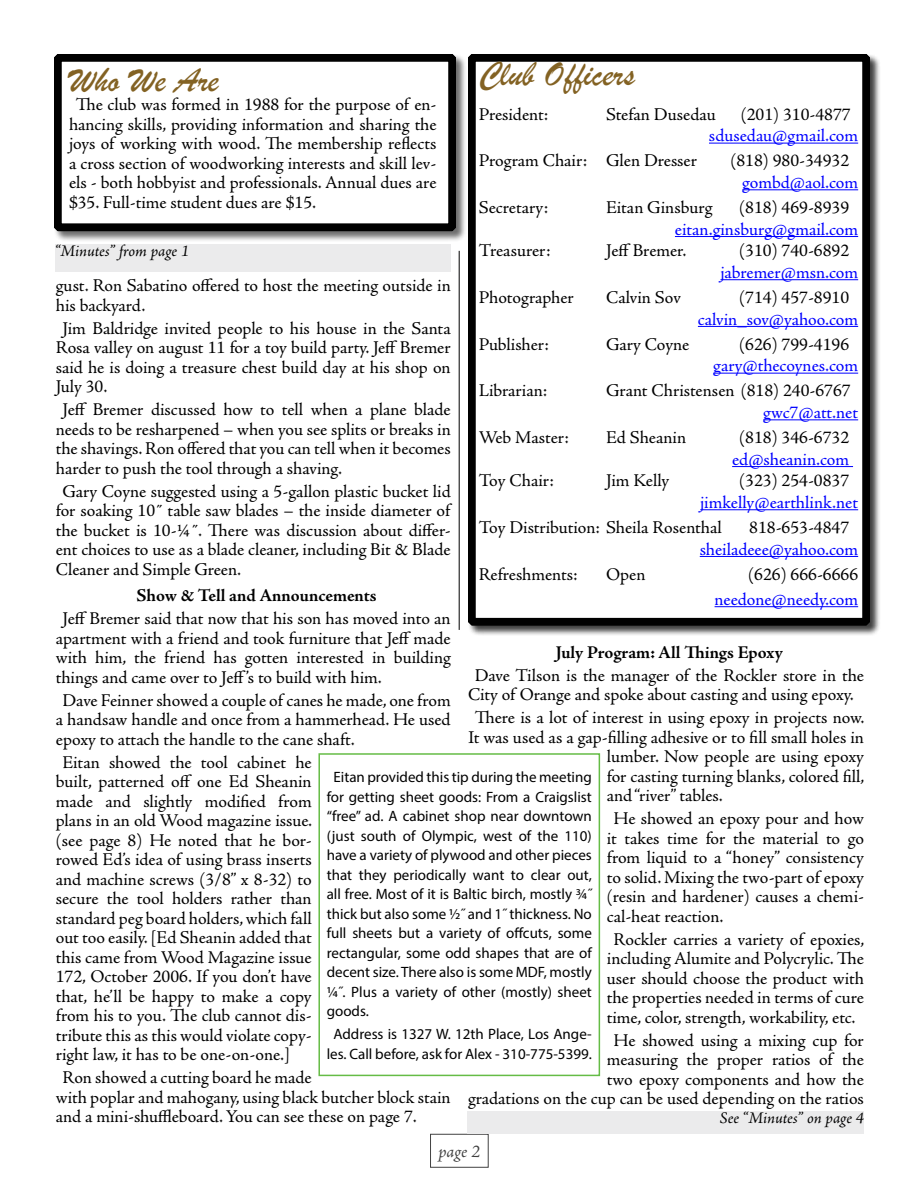
<style>
.page{position:relative;width:918px;height:1188px;background:#fff}
.page>*{position:absolute;margin:0;border:0;box-sizing:border-box;transform-origin:0 0}
.Marker_felt{font:36px "Brush Script";color:#836223}
.Final_Basic{font:18px/19.5px "Adobe Jenson Pro";letter-spacing:-.005em;color:#000;text-align:justify}
.Officers{font:18px "Adobe Jenson Pro";color:#000}
.Officers_right{font:18px/21.6px "Adobe Jenson Pro";color:#00f}
.Officers_right-2{font:18px/21.6px "Adobe Jenson Pro";color:#000}
.Centered_and_Bold{font:700 18px "Adobe Jenson Pro";letter-spacing:-.005em;color:#000}
.Officers-2{font:18px "Adobe Jenson Pro";color:#00f}
.t1{font:italic 18px "Adobe Jenson Pro";color:#000}
.from_page{font:italic 16.5px "Adobe Jenson Pro";letter-spacing:-.005em;color:#000}
.Final_Basic-2{font:15px/19.5px "Myriad Pro";color:#000;text-align:justify}
.s1{color:#000}
.s2{color:#00f}
</style>
<div class="page">
<div style="left:54px;top:54px;width:413px;height:188px;background:#000;opacity:.57"></div>
<svg style="left:54px;top:54px;width:403px;height:178px"></svg>
<div style="left:60px;top:60px;width:390px;height:165px;border:1px solid #000"></div>
<div style="left:468px;top:54px;width:413px;height:582px;background:#000;opacity:.75"></div>
<svg style="left:468px;top:54px;width:403px;height:572px"></svg>
<hr style="left:709px;top:143px;width:149px;height:1px;background:#00f">
<hr style="left:742px;top:189px;width:116px;height:1px;background:#00f">
<hr style="left:675px;top:236px;width:183px;height:1px;background:#00f">
<hr style="left:720px;top:279px;width:138px;height:1px;background:#00f">
<hr style="left:698px;top:326px;width:160px;height:1px;background:#00f">
<hr style="left:713px;top:373px;width:145px;height:1px;background:#00f">
<hr style="left:763px;top:419px;width:95px;height:1px;background:#00f">
<hr style="left:732px;top:466px;width:121px;height:1px;background:#00f">
<hr style="left:700px;top:509px;width:158px;height:1px;background:#00f">
<hr style="left:700px;top:556px;width:158px;height:1px;background:#00f">
<hr style="left:715px;top:606px;width:143px;height:1px;background:#00f">
<div style="left:449px;top:244px;width:20px;height:393px;background:#fff"></div>
<hr style="left:459px;top:251px;width:1px;height:379px;background:#000">
<div style="left:55px;top:244px;width:396px;height:28px;background:#ebebec"></div>
<div style="left:467px;top:1111px;width:397px;height:23px;background:#ebebec"></div>
<div style="left:318px;top:753px;width:282px;height:323px;border:2px solid #65bc46"></div>
<p class="Marker_felt" style="left:479px;top:50px;width:158px">Club Officers</p>
<p class="Officers_right-2" style="left:479px;top:104px;width:71px">President:</p>
<p class="Officers_right-2" style="left:606px;top:104px;width:111px">Stefan Dusedau</p>
<p class="Marker_felt" style="left:69px;top:56px;width:151px">Who We Are</p>
<p class="Final_Basic" style="left:69px;top:95px;width:369px;text-indent:7px">The club was formed in 1988 for the purpose of en&shy;hancing skills, providing information and sharing the joys of working with wood. The membership reflects a cross section of woodworking interests and skill lev&shy;els - both hobbyist and professionals. Annual dues are $35. Full-time student dues are $15.</p>
<p class="Officers_right" style="left:709px;top:104px;width:151px;text-indent:32px"><span class="s1">(201) 310-4877 </span>sdusedau@gmail.com</p>
<p class="Officers" style="left:479px;top:151px;width:220px">Program Chair: Glen Dresser</p>
<p class="Officers" style="left:730px;top:151px;width:120px">(818) 980-34932</p>
<p class="Officers_right" style="left:742px;top:172px;width:117px">gombd@aol.com</p>
<p class="Officers" style="left:479px;top:197px;width:71px">Secretary:</p>
<p class="Officers" style="left:606px;top:197px;width:108px">Eitan Ginsburg</p>
<p class="Officers" style="left:739px;top:197px;width:111px">(818) 469-8939</p>
<p class="Officers-2" style="left:675px;top:219px;width:185px">eitan.ginsburg@gmail.com</p>
<p class="Officers" style="left:479px;top:241px;width:73px">Treasurer:</p>
<p class="Officers" style="left:606px;top:241px;width:82px">Jeff Bremer.</p>
<p class="Officers" style="left:739px;top:241px;width:111px">(310) 740-6892</p>
<p class="Officers_right" style="left:720px;top:262px;width:139px">jabremer@msn.com</p>
<p class="Officers" style="left:479px;top:287px;width:97px">Photographer</p>
<p class="Officers" style="left:606px;top:287px;width:76px">Calvin Sov</p>
<p class="Officers" style="left:739px;top:287px;width:111px">(714) 457-8910</p>
<p class="Officers_right" style="left:698px;top:309px;width:162px">calvin_sov@yahoo.com</p>
<p class="Officers" style="left:479px;top:334px;width:72px">Publisher:</p>
<p class="Officers" style="left:606px;top:334px;width:85px">Gary Coyne</p>
<p class="Officers" style="left:739px;top:334px;width:111px">(626) 799-4196</p>
<p class="Officers_right" style="left:713px;top:355px;width:146px">gary@thecoynes.com</p>
<p class="Officers_right-2" style="left:479px;top:380px;width:70px">Librarian:</p>
<p class="Officers_right-2" style="left:763px;top:380px;width:96px;text-indent:-157px">Grant Christensen (818) 240-6767 <span class="s2">gwc7@att.net</span></p>
<p class="Officers" style="left:479px;top:427px;width:92px">Web Master:</p>
<p class="Officers" style="left:606px;top:427px;width:81px">Ed Sheanin</p>
<p class="Officers" style="left:739px;top:427px;width:111px">(818) 346-6732</p>
<p class="Officers-2" style="left:732px;top:449px;width:119px">ed@sheanin.com</p>
<p class="Officers" style="left:479px;top:471px;width:77px">Toy Chair:</p>
<p class="Officers" style="left:606px;top:471px;width:65px">Jim Kelly</p>
<p class="Officers" style="left:739px;top:471px;width:111px">(323) 254-0837</p>
<p class="Officers_right" style="left:700px;top:492px;width:159px">jimkelly@earthlink.net</p>
<p class="Officers" style="left:479px;top:517px;width:245px">Toy Distribution: Sheila Rosenthal</p>
<p class="Officers" style="left:749px;top:517px;width:101px">818-653-4847</p>
<p class="Officers_right" style="left:700px;top:539px;width:160px">sheiladeee@yahoo.com</p>
<p class="Officers_right-2" style="left:479px;top:564px;width:101px">Refreshments:</p>
<p class="Officers_right-2" style="left:606px;top:564px;width:41px">Open</p>
<p class="Officers_right-2" style="left:748px;top:564px;width:111px">(626) 666-6666</p>
<p class="Officers_right" style="left:715px;top:589px;width:145px">needone@needy.com</p>
<p class="from_page" style="left:55px;top:241px;width:136px">“Minutes” from page 1</p>
<p class="Final_Basic" style="left:56px;top:276px;width:396px">gust. Ron Sabatino offered to host the meeting outside in his backyard.</p>
<p class="Final_Basic" style="left:56px;top:319px;width:396px;text-indent:7px">Jim Baldridge invited people to his house in the Santa Rosa valley on august 11 for a toy build party. Jeff Bremer said he is doing a treasure chest build day at his shop on July 30.</p>
<p class="Final_Basic" style="left:56px;top:400px;width:396px;text-indent:7px">Jeff Bremer discussed how to tell when a plane blade needs to be resharpened – when you see splits or breaks in the shavings. Ron offered that you can tell when it becomes harder to push the tool through a shaving.</p>
<p class="Final_Basic" style="left:56px;top:482px;width:396px;text-indent:7px">Gary Coyne suggested using a 5-gallon plastic bucket lid for soaking 10˝ table saw blades – the inside diameter of the bucket is 10-¼˝. There was discussion about differ&shy;ent choices to use as a blade cleaner, including Bit &amp; Blade Cleaner and Simple Green.</p>
<p class="Centered_and_Bold" style="left:137px;top:585px;width:242px">Show &amp; Tell and Announcements</p>
<p class="Final_Basic" style="left:56px;top:609px;width:396px;text-indent:7px">Jeff Bremer said that now that his son has moved into an apartment with a friend and took furniture that Jeff made with him, the friend has gotten interested in building things and came over to Jeff’s to build with him.</p>
<p class="Final_Basic" style="left:56px;top:691px;width:396px;text-indent:7px">Dave Feinner showed a couple of canes he made, one from a handsaw handle and once from a hammerhead. He used epoxy to attach the handle to the cane shaft.</p>
<p class="Final_Basic" style="left:56px;top:753px;width:258px;text-indent:7px">Eitan showed the tool cabinet he built, patterned off one Ed Sheanin made and slightly modified from plans in an old Wood magazine issue. (see page 8) He noted that he bor&shy;rowed Ed’s idea of using brass inserts and machine screws (3/8” x 8-32) to secure the tool holders rather than standard peg board holders, which fall out too easily. [Ed Sheanin added that this came from Wood Magazine issue 172, October 2006. If you don’t have that, he’ll be happy to make a copy from his to you. The club cannot dis&shy;tribute this as this would violate copy&shy;right law, it has to be one-on-one.]</p>
<p class="Final_Basic" style="left:56px;top:1068px;width:396px;text-align:left;text-indent:7px">Ron showed a cutting board he made<br>with poplar and mahogany, using black butcher block stain and a mini-shuffleboard. You can see these on page 7.</p>
<p class="Centered_and_Bold" style="left:556px;top:642px;width:229px">July Program: All Things Epoxy</p>
<p class="Final_Basic" style="left:468px;top:666px;width:398px;text-align:center">Dave Tilson is the manager of the Rockler store in the<br>City of Orange and spoke about casting and using epoxy.</p>
<p class="Final_Basic" style="left:475px;top:708px;width:391px">There is a lot of interest in using epoxy in projects now.</p>
<p class="Final_Basic" style="left:468px;top:728px;width:398px">It was used as a gap-filling adhesive or to fill small holes in</p>
<p class="Final_Basic" style="left:607px;top:747px;width:259px">lumber. Now people are using epoxy</p>
<p class="Final_Basic" style="left:607px;top:767px;width:259px">for casting turning blanks, colored fill,</p>
<p class="Final_Basic" style="left:607px;top:786px;width:118px">and “river” tables.</p>
<p class="Final_Basic" style="left:607px;top:809px;width:259px;text-indent:7px">He showed an epoxy pour and how it takes time for the material to go from liquid to a “honey” consistency to solid. Mixing the two-part of epoxy (resin and hardener) causes a chemi&shy;cal-heat reaction.</p>
<p class="Final_Basic" style="left:607px;top:930px;width:259px;text-align:center">Rockler carries a variety of epoxies, including Alumite and Polycrylic. The user should choose the product with the properties needed in terms of cure time, color, strength, workability, etc.</p>
<p class="Final_Basic" style="left:468px;top:1031px;width:397px;text-align:right">He showed using a mixing cup for<br>measuring the proper ratios of the<br>two epoxy components and how the<br>gradations on the cup can be used depending on the ratios</p>
<p class="Final_Basic-2" style="left:327px;top:767px;width:267px;text-indent:7px">Eitan provided this tip during the meeting for getting sheet goods: From a Craigslist “free” ad. A cabinet shop near downtown (just south of Olympic, west of the 110) have a variety of plywood and other pieces that they periodically want to clear out, all free. Most of it is Baltic birch, mostly ¾˝ thick but also some ½˝ and 1˝ thickness. No full sheets but a variety of offcuts, some rectangular, some odd shapes that are of decent size. There also is some MDF, mostly ¼˝. Plus a variety of other (mostly) sheet goods.</p>
<p class="Final_Basic-2" style="left:327px;top:1024px;width:267px;text-align:center">Address is 1327 W. 12th Place, Los Ange&shy;les. Call before, ask for Alex - 310-775-5399.</p>
<p class="from_page" style="left:720px;top:1109px;width:146px">See “Minutes” on page 4</p>
<p class="t1" style="left:438px;top:1141px;width:43px">page 2</p>
</div>
